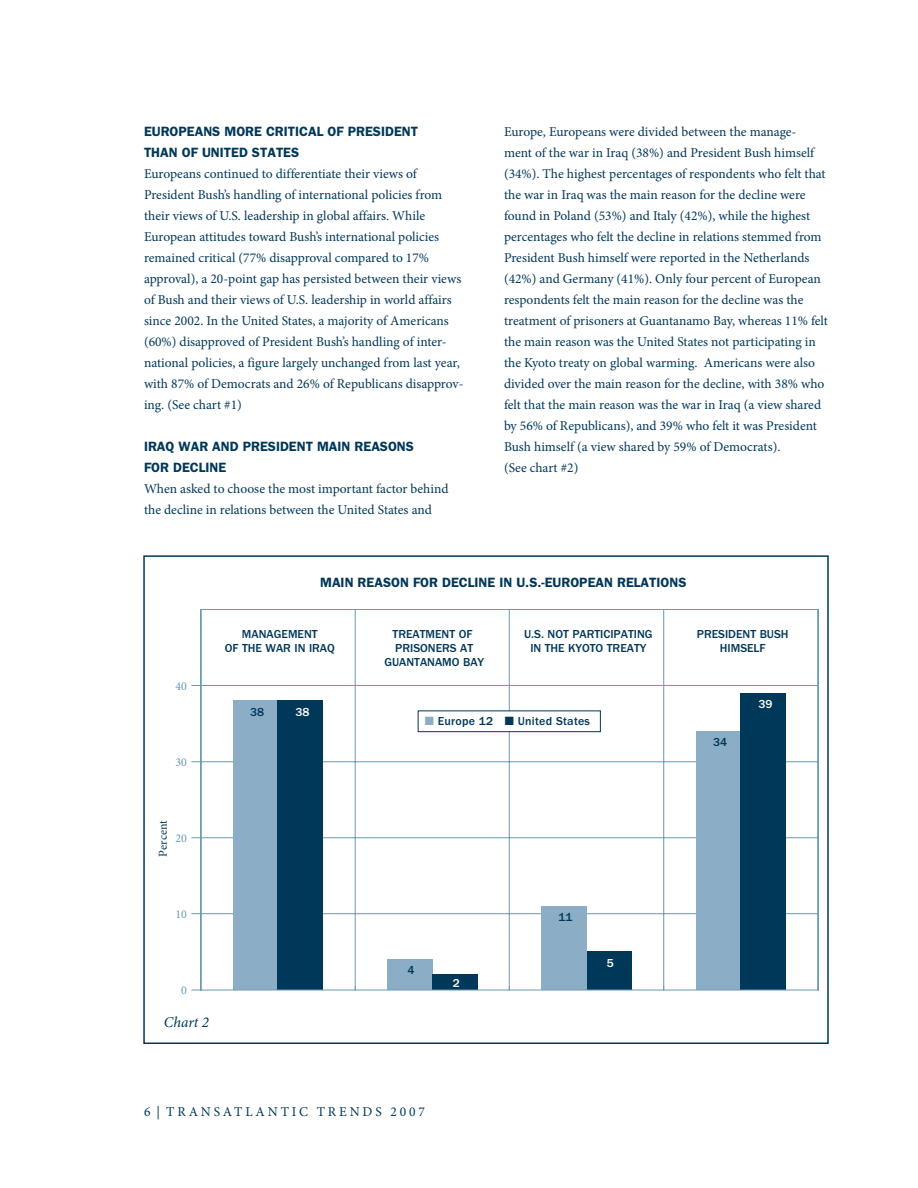
<style>
.page{position:relative;width:918px;height:1188px;background:#fff}
.page>*{position:absolute;margin:0;border:0;box-sizing:border-box;transform-origin:0 0}
.t1{font:italic 15px "Minion Pro";color:#003859}
.t2{font:13.5px/21px "Minion Pro";color:#003859}
.t3{font:600 13.5px/21px "Franklin Gothic LT";color:#003859}
.t4{font:13.5px "Minion Pro";letter-spacing:.21em;color:#003859}
.t5{font:500 12px/14.4px "Franklin Gothic LT";color:#003859;text-align:center}
.t6{font:500 12px "Franklin Gothic LT";letter-spacing:.02em;color:#003859}
.t7{font:12px "Minion Pro";color:#6c99b5}
.t8{font:12px "Minion Pro";color:#003859}
.t9{font:500 12px "Franklin Gothic LT";color:#fff}
.s1{color:#8baec6}
</style>
<div class="page">
<hr style="left:663px;top:609px;width:1px;height:381px;background:#6c99b5">
<hr style="left:509px;top:609px;width:1px;height:381px;background:#6c99b5">
<hr style="left:355px;top:609px;width:1px;height:381px;background:#6c99b5">
<hr style="left:200px;top:685px;width:619px;height:1px;background:#6c99b5">
<hr style="left:200px;top:761px;width:619px;height:1px;background:#6c99b5">
<hr style="left:200px;top:837px;width:619px;height:1px;background:#6c99b5">
<hr style="left:200px;top:913px;width:619px;height:1px;background:#6c99b5">
<div style="left:233px;top:701px;width:45px;height:289px;background:#8baec6"></div>
<div style="left:278px;top:701px;width:45px;height:289px;background:#003859"></div>
<div style="left:387px;top:959px;width:45px;height:31px;background:#8baec6"></div>
<div style="left:432px;top:975px;width:46px;height:15px;background:#003859"></div>
<div style="left:541px;top:906px;width:46px;height:84px;background:#8baec6"></div>
<div style="left:587px;top:952px;width:45px;height:38px;background:#003859"></div>
<div style="left:696px;top:731px;width:45px;height:259px;background:#8baec6"></div>
<div style="left:741px;top:693px;width:45px;height:297px;background:#003859"></div>
<svg style="left:191px;top:989px;width:10px;height:2px"></svg>
<div style="left:418px;top:711px;width:182px;height:21px;background:#fff"></div>
<div style="left:418px;top:711px;width:183px;height:21px;border:1px solid #003859"></div>
<div style="left:143px;top:555px;width:686px;height:489px;border:2px solid #003859"></div>
<p class="t3" style="left:144px;top:121px;width:276px">EUROPEANS MORE CRITICAL OF PRESIDENT<br>THAN OF UNITED STATES</p>
<p class="t2" style="left:144px;top:163px;width:321px">Europeans continued to differentiate their views of President Bush’s handling of international policies from their views of U.S. leadership in global affairs. While European attitudes toward Bush’s international policies remained critical (77% disapproval compared to 17% approval), a 20-point gap has persisted between their views of Bush and their views of U.S. leadership in world affairs since 2002. In the United States, a majority of Americans (60%) disapproved of President Bush’s handling of inter&shy;national policies, a figure largely unchanged from last year, with 87% of Democrats and 26% of Republicans disapprov&shy;ing. (See chart #1)</p>
<p class="t3" style="left:144px;top:436px;width:272px">IRAQ WAR AND PRESIDENT MAIN REASONS<br>FORDECLINE</p>
<p class="t2" style="left:144px;top:478px;width:306px">When asked to choose the most important factor behind the decline in relations between the United States and</p>
<p class="t2" style="left:504px;top:121px;width:325px">Europe, Europeans were divided between the manage-<br>ment of the war in Iraq (38%) and President Bush himself (34%). The highest percentages of respondents who felt that the war in Iraq was the main reason for the decline were found in Poland (53%) and Italy (42%), while the highest percentages who felt the decline in relations stemmed from President Bush himself were reported in the Netherlands (42%) and Germany (41%). Only four percent of European respondents felt the main reason for the decline was the treatment of prisoners at Guantanamo Bay, whereas 11% felt the main reason was the United States not participating in the Kyoto treaty on global warming. Americans were also divided over the main reason for the decline, with 38% who felt that the main reason was the war in Iraq (a view shared by 56% of Republicans), and 39% who felt it was President Bush himself (a view shared by 59% of Democrats).<br>(See chart #2)</p>
<p class="t3" style="left:320px;top:572px;width:368px">MAIN REASON FOR DECLINE IN U.S.-EUROPEAN RELATIONS</p>
<p class="t7" style="left:175px;top:678px;width:13px">40</p>
<p class="t7" style="left:175px;top:754px;width:13px">30</p>
<p class="t8" style="left:155px;top:857px;width:38px;rotate:-90deg">Percent</p>
<p class="t7" style="left:175px;top:830px;width:13px">20</p>
<p class="t5" style="left:225px;top:627px;width:112px">MANAGEMENT<br>OF THE WAR IN IRAQ</p>
<p class="t5" style="left:384px;top:627px;width:101px">TREATMENT OF<br>PRISONERS AT<br>GUANTANAMO BAY</p>
<p class="t5" style="left:524px;top:627px;width:130px">U.S. NOT PARTICIPATING<br>IN THE KYOTO TREATY</p>
<p class="t5" style="left:697px;top:627px;width:93px">PRESIDENT BUSH<br>HIMSELF</p>
<p class="t5" style="left:250px;top:705px;width:16px">38</p>
<p class="t9" style="left:295px;top:705px;width:16px">38</p>
<p class="t6" style="left:425px;top:714px;width:167px"><span class="s1">■</span> Europe 12 ■ United States</p>
<p class="t5" style="left:713px;top:735px;width:16px">34</p>
<p class="t9" style="left:758px;top:698px;width:16px">39</p>
<p class="t7" style="left:175px;top:907px;width:13px">10</p>
<p class="t7" style="left:181px;top:982px;width:7px">0</p>
<p class="t1" style="left:164px;top:1012px;width:47px">Chart 2</p>
<p class="t5" style="left:407px;top:963px;width:9px">4</p>
<p class="t9" style="left:453px;top:976px;width:9px">2</p>
<p class="t5" style="left:559px;top:910px;width:16px">11</p>
<p class="t9" style="left:607px;top:956px;width:9px">5</p>
<p class="t4" style="left:144px;top:1103px;width:282px">6 | TRANSATLANTIC TRENDS 2007</p>
</div>
